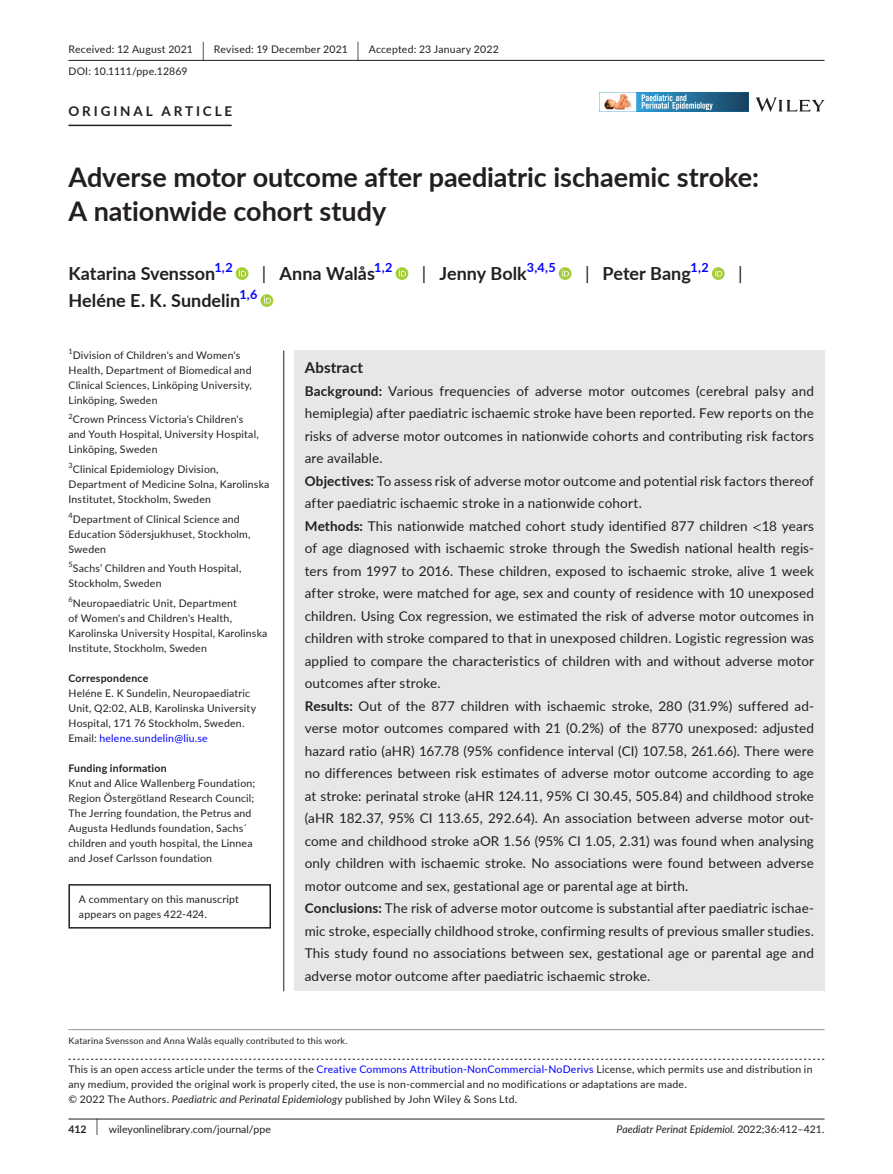
<style>
.page{position:relative;width:893px;height:1174px;background:#fff}
.page>*{position:absolute;margin:0;border:0;box-sizing:border-box;transform-origin:0 0}
.t1{font:700 27px/34.5px "Lato";letter-spacing:-.005em;color:#231f20}
.t2{font:700 18px "Lato";color:#231f20}
.t3{font:18px "Lato";color:#231f20}
.t4{font:700 15px "Lato";letter-spacing:.015em;color:#231f20}
.t5{font:13.5px/22.5px "Lato";letter-spacing:.01em;color:#231f20}
.t6{font:700 13.5px "Lato";letter-spacing:.215em;color:#231f20}
.t7{font:700 12.6px "Lato";color:#00f}
.t8{font:10.5px/15px "Lato";letter-spacing:.02em;color:#231f20}
.t9{font:italic 10.5px "Lato";color:#231f20}
.t10{font:10.5px "Lato";color:#231f20}
.t11{font:700 10.5px "Lato";letter-spacing:.02em;color:#231f20}
.t12{font:9px "Lato";letter-spacing:.025em;color:#231f20}
.t13{font:7.35px "Lato";color:#231f20}
.s1{font-size:19.65px}
.s2{font-weight:400}
.s3{color:#00f}
.s4{font-weight:700}
.s5{font-family:"STIX"}
.s6{font-style:italic}
.s7{font-size:17.4px}
.s8{font-style:normal}
</style>
<div class="page">
<hr style="left:68px;top:1118px;width:756px;height:1px;background:#231f20">
<svg style="left:756px;top:97px;width:68px;height:15px"></svg>
<img style="left:599px;top:93px;width:149px;height:19px">
<hr style="left:68px;top:60px;width:756px;height:1px;background:#231f20">
<hr style="left:68px;top:125px;width:164px;height:1px;background:#231f20">
<svg style="left:236px;top:267px;width:12px;height:13px"></svg>
<svg style="left:239px;top:269px;width:7px;height:7px"></svg>
<svg style="left:396px;top:267px;width:12px;height:13px"></svg>
<svg style="left:399px;top:269px;width:7px;height:7px"></svg>
<svg style="left:559px;top:267px;width:12px;height:13px"></svg>
<svg style="left:562px;top:269px;width:7px;height:7px"></svg>
<svg style="left:712px;top:267px;width:13px;height:13px"></svg>
<svg style="left:715px;top:269px;width:7px;height:7px"></svg>
<svg style="left:260px;top:294px;width:13px;height:13px"></svg>
<svg style="left:264px;top:296px;width:7px;height:7px"></svg>
<svg style="left:68px;top:1058px;width:756px;height:1px"></svg>
<hr style="left:68px;top:1029px;width:756px;height:1px;background:#939598">
<div style="left:294px;top:350px;width:530px;height:641px;background:#e6e7e9"></div>
<hr style="left:283px;top:350px;width:1px;height:641px;background:#231f20">
<div style="left:68px;top:884px;width:203px;height:44px;border:2px solid #231f20"></div>
<p class="t8" style="left:68px;top:38px;width:432px;line-height:21.8px">Received: 12 August 2021 <span class="s1">|</span> Revised: 19 December 2021 <span class="s1">|</span> Accepted: 23 January 2022<br>DOI: 10.1111/ppe.12869</p>
<p class="t6" style="left:68px;top:101px;width:165px">ORIGINAL ARTICLE</p>
<h1 class="t1" style="left:68px;top:159px;width:692px">Adverse motor outcome after paediatric ischaemic stroke:<br>A nationwide cohort study</h1>
<h2 class="t2" style="left:68px;top:260px;width:148px">Katarina Svensson</h2>
<p class="t7" style="left:214px;top:258px;width:20px">1,2</p>
<h2 class="t2" style="left:262px;top:260px;width:114px"><span class="s2">|</span> Anna Walås</h2>
<p class="t7" style="left:374px;top:258px;width:20px">1,2</p>
<h2 class="t2" style="left:422px;top:260px;width:107px"><span class="s2">|</span> Jenny Bolk</h2>
<p class="t7" style="left:527px;top:258px;width:30px">3,4,5</p>
<h2 class="t2" style="left:585px;top:260px;width:107px"><span class="s2">|</span> Peter Bang</h2>
<p class="t7" style="left:691px;top:258px;width:20px">1,2</p>
<h2 class="t3" style="left:738px;top:260px;width:6px">|</h2>
<h2 class="t2" style="left:68px;top:287px;width:173px">Heléne E. K. Sundelin</h2>
<p class="t7" style="left:239px;top:285px;width:20px">1,6</p>
<p class="t13" style="left:68px;top:346px;width:6px">1</p>
<p class="t8" style="left:68px;top:347px;width:185px;text-indent:4px">Division of Children's and Women's Health, Department of Biomedical and Clinical Sciences, Linköping University, Linköping, Sweden</p>
<p class="t8" style="left:68px;top:412px;width:192px"><sup>2</sup>Crown Princess Victoria's Children's and Youth Hospital, University Hospital,<br>Linköping, Sweden</p>
<p class="t8" style="left:68px;top:461px;width:203px"><sup>3</sup>Clinical Epidemiology Division,<br>Department of Medicine Solna, Karolinska<br>Institutet, Stockholm, Sweden</p>
<p class="t8" style="left:68px;top:511px;width:184px"><sup>4</sup>Department of Clinical Science and<br>Education Södersjukhuset, Stockholm,<br>Sweden</p>
<p class="t8" style="left:68px;top:560px;width:174px"><sup>5</sup>Sachs’ Children and Youth Hospital,<br>Stockholm, Sweden</p>
<p class="t8" style="left:68px;top:595px;width:201px"><sup>6</sup>Neuropaediatric Unit, Department<br>of Women's and Children's Health, Karolinska University Hospital, Karolinska Institute, Stockholm, Sweden</p>
<p class="t11" style="left:68px;top:670px;width:81px">Correspondence</p>
<p class="t8" style="left:68px;top:685px;width:189px">Heléne E. K Sundelin, Neuropaediatric Unit, Q2:02, ALB, Karolinska University Hospital, 171 76 Stockholm, Sweden.<br>Email: <span class="s3">helene.sundelin@liu.se</span></p>
<p class="t11" style="left:68px;top:760px;width:100px">Funding information</p>
<p class="t8" style="left:68px;top:775px;width:188px">Knut and Alice Wallenberg Foundation; Region Östergötland Research Council; The Jerring foundation, the Petrus and Augusta Hedlunds foundation, Sachs´ children and youth hospital, the Linnea and Josef Carlsson foundation</p>
<p class="t8" style="left:79px;top:891px;width:162px">A commentary on this manuscript appears on pages 422-424.</p>
<p class="t4" style="left:305px;top:356px;width:60px">Abstract</p>
<p class="t5" style="left:305px;top:379px;width:511px"><span class="s4">Background:</span> Various frequencies of adverse motor outcomes (cerebral palsy and hemiplegia) after paediatric ischaemic stroke have been reported. Few reports on the risks of adverse motor outcomes in nationwide cohorts and contributing risk factors are available.<br><span class="s4">Objectives:</span> To assess risk of adverse motor outcome and potential risk factors thereof after paediatric ischaemic stroke in a nationwide cohort.<br><span class="s4">Methods:</span> This nationwide matched cohort study identified 877 children <span class="s5">&lt;</span>18 years of age diagnosed with ischaemic stroke through the Swedish national health regis&shy;ters from 1997 to 2016. These children, exposed to ischaemic stroke, alive 1 week after stroke, were matched for age, sex and county of residence with 10 unexposed children. Using Cox regression, we estimated the risk of adverse motor outcomes in children with stroke compared to that in unexposed children. Logistic regression was applied to compare the characteristics of children with and without adverse motor outcomes after stroke.<br><span class="s4">Results:</span> Out of the 877 children with ischaemic stroke, 280 (31.9%) suffered ad&shy;verse motor outcomes compared with 21 (0.2%) of the 8770 unexposed: adjusted hazard ratio (aHR) 167.78 (95% confidence interval (CI) 107.58, 261.66). There were no differences between risk estimates of adverse motor outcome according to age at stroke: perinatal stroke (aHR 124.11, 95% CI 30.45, 505.84) and childhood stroke (aHR 182.37, 95% CI 113.65, 292.64). An association between adverse motor out&shy;come and childhood stroke aOR 1.56 (95% CI 1.05, 2.31) was found when analysing only children with ischaemic stroke. No associations were found between adverse motor outcome and sex, gestational age or parental age at birth.<br><span class="s4">Conclusions:</span> The risk of adverse motor outcome is substantial after paediatric ischae&shy;mic stroke, especially childhood stroke, confirming results of previous smaller studies.<br>This study found no associations between sex, gestational age or parental age and adverse motor outcome after paediatric ischaemic stroke.</p>
<p class="t12" style="left:68px;top:1033px;width:281px">Katarina Svensson and Anna Walås equally contributed to this work.</p>
<p class="t8" style="left:68px;top:1061px;width:746px">This is an open access article under the terms of the <span class="s3">Creative Commons Attribution-NonCommercial-NoDerivs</span> License, which permits use and distribution in any medium, provided the original work is properly cited, the use is non-commercial and no modifications or adaptations are made.<br>© 2022 The Authors. <span class="s6">Paediatric and Perinatal Epidemiology</span> published by John Wiley &amp; Sons Ltd.</p>
<p class="t10" style="left:68px;top:1121px;width:204px"><span class="s4">412</span> <span class="s7">|</span> wileyonlinelibrary.com/journal/ppe</p>
<p class="t9" style="left:616px;top:1121px;width:210px">Paediatr Perinat Epidemiol. <span class="s8">2022;36:412–421.</span></p>
</div>
